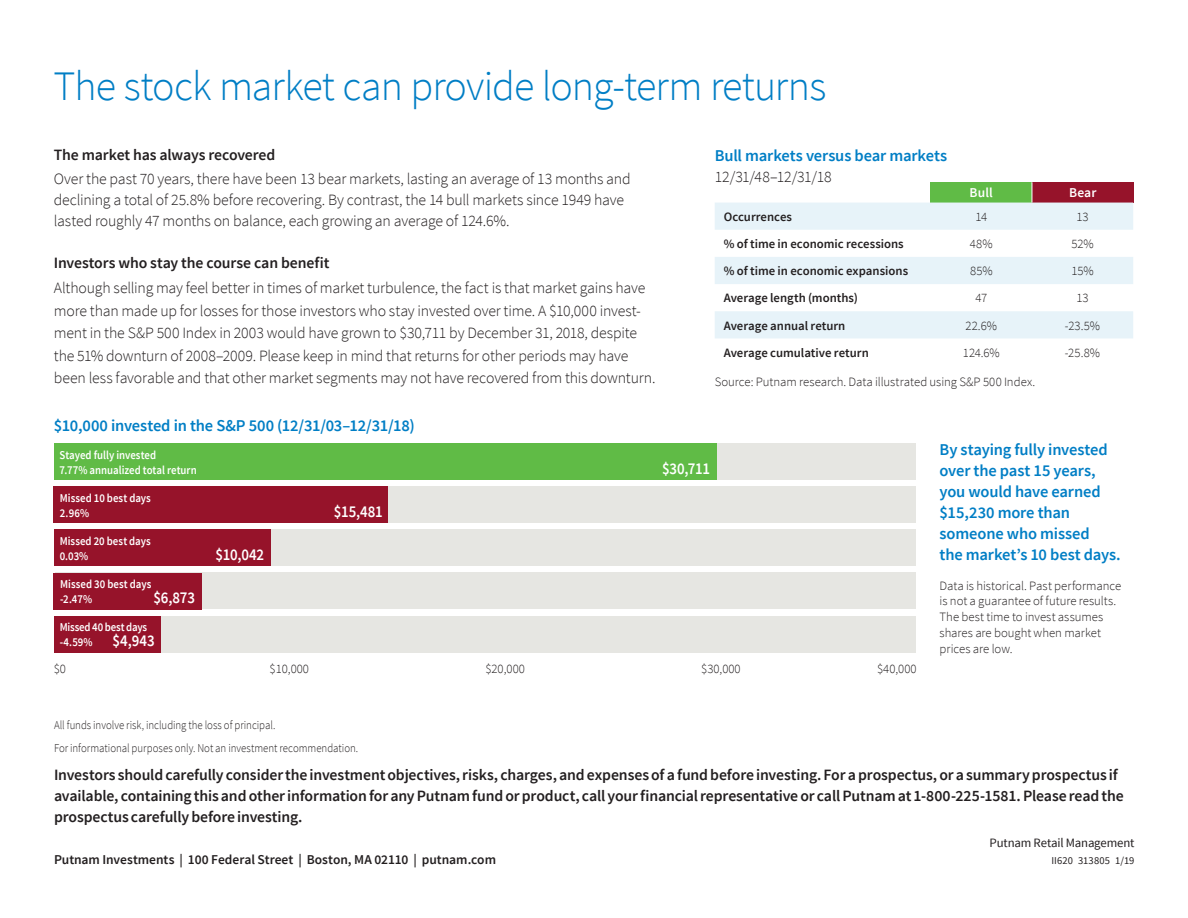
<style>
.page{position:relative;width:1188px;height:918px;background:#fff}
.page>*{position:absolute;margin:0;border:0;box-sizing:border-box;transform-origin:0 0}
.Headline{font:300 42px "Source Sans Pro";letter-spacing:-.025em;color:#007ec5}
.Chart_Head_1{font:600 16.5px/21px "Source Sans Pro";letter-spacing:-.01em;color:#007ec5}
.Bar_semibold_text{font:600 16.5px "Source Sans Pro";letter-spacing:-.015em;color:#fff;scale:.9 1}
.Body{font:300 15.75px/22.5px "Source Sans Pro";letter-spacing:-.01em;color:#231f20}
.Subhead_2{font:600 15.75px/21px "Source Sans Pro";letter-spacing:-.01em;color:#231f20}
.Source_address{font:600 13.5px "Source Sans Pro";letter-spacing:-.005em;color:#231f20}
.t1{font:600 13.5px "Source Sans Pro";color:#fff}
.Footnote{font:300 12.75px/15.8px "Source Sans Pro";color:#231f20}
.Table_text{font:600 12.75px "Source Sans Pro";color:#231f20}
.Table_text-2{font:300 12.75px "Source Sans Pro";letter-spacing:.005em;color:#231f20}
.t2{font:12.75px "Source Sans Pro";letter-spacing:-.015em;color:#231f20}
.Bar_semibold_text-2{font:600 12px/15px "Source Sans Pro";color:#fff;scale:.9 1}
.Disclosure_small{font:300 12px "Source Sans Pro";color:#231f20;scale:.9 1}
.Back_Cover_Job{font:10.5px "Source Sans Pro";letter-spacing:.015em;color:#231f20}
.s1{font-size:16.5px}
</style>
<div class="page">
<div style="left:56px;top:443px;width:860px;height:36px;background:#e6e6e2"></div>
<div style="left:56px;top:486px;width:860px;height:37px;background:#e6e6e2"></div>
<div style="left:56px;top:529px;width:860px;height:37px;background:#e6e6e2"></div>
<div style="left:56px;top:573px;width:860px;height:36px;background:#e6e6e2"></div>
<div style="left:56px;top:616px;width:860px;height:37px;background:#e6e6e2"></div>
<div style="left:54px;top:616px;width:106px;height:37px;background:#96132a"></div>
<div style="left:54px;top:573px;width:148px;height:36px;background:#96132a"></div>
<div style="left:54px;top:529px;width:217px;height:37px;background:#96132a"></div>
<div style="left:54px;top:486px;width:334px;height:37px;background:#96132a"></div>
<div style="left:54px;top:443px;width:663px;height:36px;background:#60bb46"></div>
<div style="left:931px;top:182px;width:101px;height:21px;background:#60bb46"></div>
<div style="left:1032px;top:182px;width:101px;height:21px;background:#96132a"></div>
<svg style="left:715px;top:203px;width:418px;height:135px;fill:#e7f3f9"></svg>
<svg style="left:1032px;top:182px;width:1px;height:21px"></svg>
<p class="Headline" style="left:54px;top:61px;width:774px">The stock market can provide long-term returns</p>
<p class="Subhead_2" style="left:54px;top:145px;width:223px">The market has always recovered</p>
<p class="Body" style="left:54px;top:169px;width:578px;line-height:21px">Over the past 70 years, there have been 13 bear markets, lasting an average of 13 months and declining a total of 25.8% before recovering. By contrast, the 14 bull markets since 1949 have lasted roughly 47 months on balance, each growing an average of 124.6%.</p>
<p class="Subhead_2" style="left:54px;top:252px;width:277px">Investors who stay the course can benefit</p>
<p class="Body" style="left:54px;top:277px;width:603px">Although selling may feel better in times of market turbulence, the fact is that market gains have more than made up for losses for those investors who stay invested over time. A $10,000 invest&shy;ment in the S&amp;P 500 Index in 2003 would have grown to $30,711 by December 31, 2018, despite the 51% downturn of 2008–2009. Please keep in mind that returns for other periods may have been less favorable and that other market segments may not have recovered from this downturn.</p>
<p class="Chart_Head_1" style="left:54px;top:416px;width:363px">$10,000 invested in the S&amp;P 500 (12/31/03–12/31/18)</p>
<p class="Chart_Head_1" style="left:715px;top:146px;width:234px">Bull markets versus bear markets</p>
<p class="Body" style="left:715px;top:166px;width:118px">12/31/48–12/31/18</p>
<p class="t1" style="left:970px;top:184px;width:25px">Bull</p>
<p class="t1" style="left:1069px;top:184px;width:29px">Bear</p>
<p class="Table_text" style="left:724px;top:209px;width:70px">Occurrences</p>
<p class="Table_text-2" style="left:976px;top:209px;width:13px">14</p>
<p class="Table_text-2" style="left:1076px;top:209px;width:14px">13</p>
<p class="Table_text" style="left:724px;top:236px;width:182px">% of time in economic recessions</p>
<p class="Table_text-2" style="left:970px;top:236px;width:24px">48%</p>
<p class="Table_text-2" style="left:1071px;top:236px;width:24px">52%</p>
<p class="Table_text" style="left:724px;top:263px;width:186px">% of time in economic expansions</p>
<p class="Table_text-2" style="left:970px;top:263px;width:24px">85%</p>
<p class="Table_text-2" style="left:1071px;top:263px;width:24px">15%</p>
<p class="Table_text" style="left:724px;top:290px;width:136px">Average length (months)</p>
<p class="Table_text-2" style="left:975px;top:290px;width:13px">47</p>
<p class="Table_text-2" style="left:1076px;top:290px;width:14px">13</p>
<p class="Table_text" style="left:724px;top:317px;width:123px">Average annual return</p>
<p class="Table_text-2" style="left:966px;top:318px;width:33px">22.6%</p>
<p class="Table_text-2" style="left:1065px;top:318px;width:37px">-23.5%</p>
<p class="Table_text" style="left:724px;top:345px;width:147px">Average cumulative return</p>
<p class="Table_text-2" style="left:963px;top:345px;width:39px">124.6%</p>
<p class="Table_text-2" style="left:1065px;top:345px;width:37px">-25.8%</p>
<p class="Footnote" style="left:715px;top:374px;width:322px">Source: Putnam research. Data illustrated using S&amp;P 500 Index.</p>
<p class="Bar_semibold_text-2" style="left:60px;top:448px;width:154px">Stayed fully invested<br>7.77% annualized total return</p>
<p class="Bar_semibold_text" style="left:662px;top:458px;width:55px">$30,711</p>
<p class="Bar_semibold_text-2" style="left:60px;top:490px;width:103px">Missed 10 best days<br>2.96%</p>
<p class="Bar_semibold_text" style="left:334px;top:501px;width:56px">$15,481</p>
<p class="Bar_semibold_text-2" style="left:60px;top:533px;width:103px">Missed 20 best days<br>0.03%</p>
<p class="Bar_semibold_text" style="left:216px;top:544px;width:55px">$10,042</p>
<p class="Bar_semibold_text-2" style="left:60px;top:577px;width:103px">Missed 30 best days -2.47%</p>
<p class="Bar_semibold_text" style="left:153px;top:587px;width:48px">$6,873</p>
<p class="Bar_semibold_text-2" style="left:60px;top:620px;width:107px">Missed 40 best days -4.59% <span class="s1">$4,943</span></p>
<p class="Footnote" style="left:54px;top:661px;width:14px">$0</p>
<p class="Footnote" style="left:270px;top:661px;width:41px">$10,000</p>
<p class="Footnote" style="left:485px;top:661px;width:41px">$20,000</p>
<p class="Footnote" style="left:701px;top:661px;width:41px">$30,000</p>
<p class="Footnote" style="left:877px;top:661px;width:41px">$40,000</p>
<p class="Chart_Head_1" style="left:940px;top:440px;width:183px">By staying fully invested over the past 15 years, you would have earned $15,230 more than someone who missed<br>the market’s 10 best days.</p>
<p class="Footnote" style="left:940px;top:578px;width:183px">Data is historical. Past performance is not a guarantee of future results.<br>The best time to invest assumes shares are bought when market prices are low.</p>
<p class="Disclosure_small" style="left:54px;top:718px;width:248px">All funds involve risk, including the loss of principal.</p>
<p class="Disclosure_small" style="left:54px;top:741px;width:340px">For informational purposes only. Not an investment recommendation.</p>
<p class="Subhead_2" style="left:54px;top:764px;width:1071px">Investors should carefully consider the investment objectives, risks, charges, and expenses of a fund before investing. For a prospectus, or a summary prospectus if available, containing this and other information for any Putnam fund or product, call your financial representative or call Putnam at 1-800-225-1581. Please read the prospectus carefully before investing.</p>
<p class="t2" style="left:990px;top:835px;width:146px">Putnam Retail Management</p>
<p class="Source_address" style="left:54px;top:851px;width:444px">Putnam Investments | 100 Federal Street | Boston, MA 02110 | putnam.com</p>
<p class="Back_Cover_Job" style="left:1051px;top:854px;width:85px">II620 313805 1/19</p>
</div>
